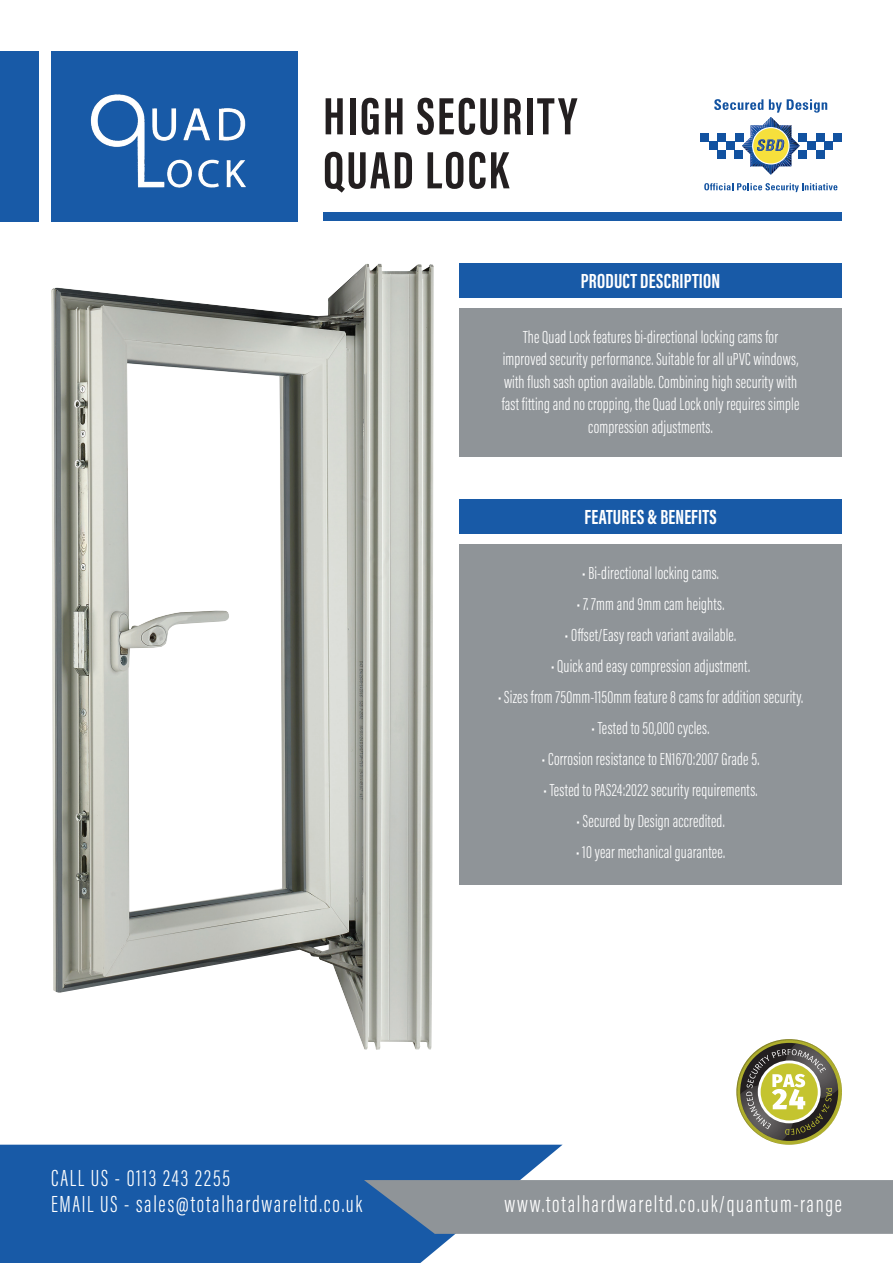
<style>
.page{position:relative;width:893px;height:1263px;background:#fff}
.page>*{position:absolute;margin:0;border:0;box-sizing:border-box;transform-origin:0 0}
.TECH_SHEET_HEADER{font:700 54px "Acumin Pro Extra Cond";letter-spacing:.04em;color:#231f20}
.DURATION_TECH_SHEET_CONTACT{font:300 24px "Acumin Pro Extra Cond";letter-spacing:.07em;color:#fff}
.DURATION_TECH_SHEET_SUB{font:700 21px "Acumin Pro Extra Cond";letter-spacing:.01em;color:#fff}
.DURATION_TECH_SHEET_BODY{font:300 18px/22.5px "Acumin Pro Extra Cond";letter-spacing:.01em;color:#fff;text-align:center}
</style>
<div class="page">
<svg style="left:0;top:1145px;width:562px;height:118px;background:#2a66ad"></svg>
<svg style="left:364px;top:1180px;width:529px;height:54px;background:#879099"></svg>
<div style="left:0;top:51px;width:38px;height:170px;background:#185aa7"></div>
<div style="left:323px;top:213px;width:519px;height:8px;background:#185aa7"></div>
<div style="left:459px;top:264px;width:383px;height:34px;background:#185aa7"></div>
<div style="left:459px;top:308px;width:383px;height:149px;background:#8f9498"></div>
<div style="left:459px;top:500px;width:383px;height:34px;background:#185aa7"></div>
<div style="left:459px;top:544px;width:383px;height:340px;background:#8f9498"></div>
<img style="left:51px;top:264px;width:383px;height:786px">
<svg style="left:704px;top:183px;width:133px;height:9px"></svg>
<div style="left:700px;top:133px;width:9px;height:8px;background:#1252a0"></div>
<div style="left:709px;top:141px;width:8px;height:9px;background:#1252a0"></div>
<div style="left:833px;top:133px;width:9px;height:8px;background:#1252a0"></div>
<div style="left:824px;top:141px;width:9px;height:9px;background:#1252a0"></div>
<svg style="left:714px;top:99px;width:113px;height:76px"></svg>
<img style="left:51px;top:51px;width:247px;height:170px">
<svg style="left:736px;top:1039px;width:106px;height:106px"></svg>
<div style="left:740px;top:1043px;width:98px;height:98px;background:#231f20;border-radius:50%"></div>
<svg style="left:791px;top:1043px;width:47px;height:56px"></svg>
<svg style="left:740px;top:1085px;width:47px;height:55px"></svg>
<svg style="left:746px;top:1049px;width:86px;height:86px"></svg>
<p class="TECH_SHEET_HEADER" style="left:323px;top:83px;width:255px">HIGH SECURITY</p>
<p class="TECH_SHEET_HEADER" style="left:323px;top:137px;width:187px">QUAD LOCK</p>
<p class="DURATION_TECH_SHEET_SUB" style="left:581px;top:268px;width:141px">PRODUCT DESCRIPTION</p>
<p class="DURATION_TECH_SHEET_BODY" style="left:502px;top:325px;width:299px">The Quad Lock features bi-directional locking cams for improved security performance. Suitable for all uPVC windows, with flush sash option available. Combining high security with fast fitting and no cropping, the Quad Lock only requires simple compression adjustments.</p>
<p class="DURATION_TECH_SHEET_SUB" style="left:584px;top:504px;width:134px">FEATURES &amp; BENEFITS</p>
<p class="DURATION_TECH_SHEET_BODY" style="left:582px;top:561px;width:138px">• Bi-directional locking cams.</p>
<p class="DURATION_TECH_SHEET_BODY" style="left:577px;top:592px;width:149px">• 7. 7mm and 9mm cam heights.</p>
<p class="DURATION_TECH_SHEET_BODY" style="left:565px;top:623px;width:173px">• Offset/Easy reach variant available.</p>
<p class="DURATION_TECH_SHEET_BODY" style="left:551px;top:654px;width:201px">• Quick and easy compression adjustment.</p>
<p class="DURATION_TECH_SHEET_BODY" style="left:498px;top:685px;width:307px">• Sizes from 750mm-1150mm feature 8 cams for addition security.</p>
<p class="DURATION_TECH_SHEET_BODY" style="left:592px;top:716px;width:119px">• Tested to 50,000 cycles.</p>
<p class="DURATION_TECH_SHEET_BODY" style="left:542px;top:748px;width:219px">• Corrosion resistance to EN1670:2007 Grade 5.</p>
<p class="DURATION_TECH_SHEET_BODY" style="left:544px;top:779px;width:216px">• Tested to PAS24:2022 security requirements.</p>
<p class="DURATION_TECH_SHEET_BODY" style="left:576px;top:810px;width:150px">• Secured by Design accredited.</p>
<p class="DURATION_TECH_SHEET_BODY" style="left:576px;top:841px;width:151px">• 10 year mechanical guarantee.</p>
<p class="DURATION_TECH_SHEET_CONTACT" style="left:51px;top:1164px;width:181px">CALL US - 0113 243 2255</p>
<p class="DURATION_TECH_SHEET_CONTACT" style="left:51px;top:1189px;width:313px">EMAIL US - sales@totalhardwareltd.co.uk</p>
<p class="DURATION_TECH_SHEET_CONTACT" style="left:504px;top:1189px;width:339px">www.totalhardwareltd.co.uk/quantum-range</p>
</div>
